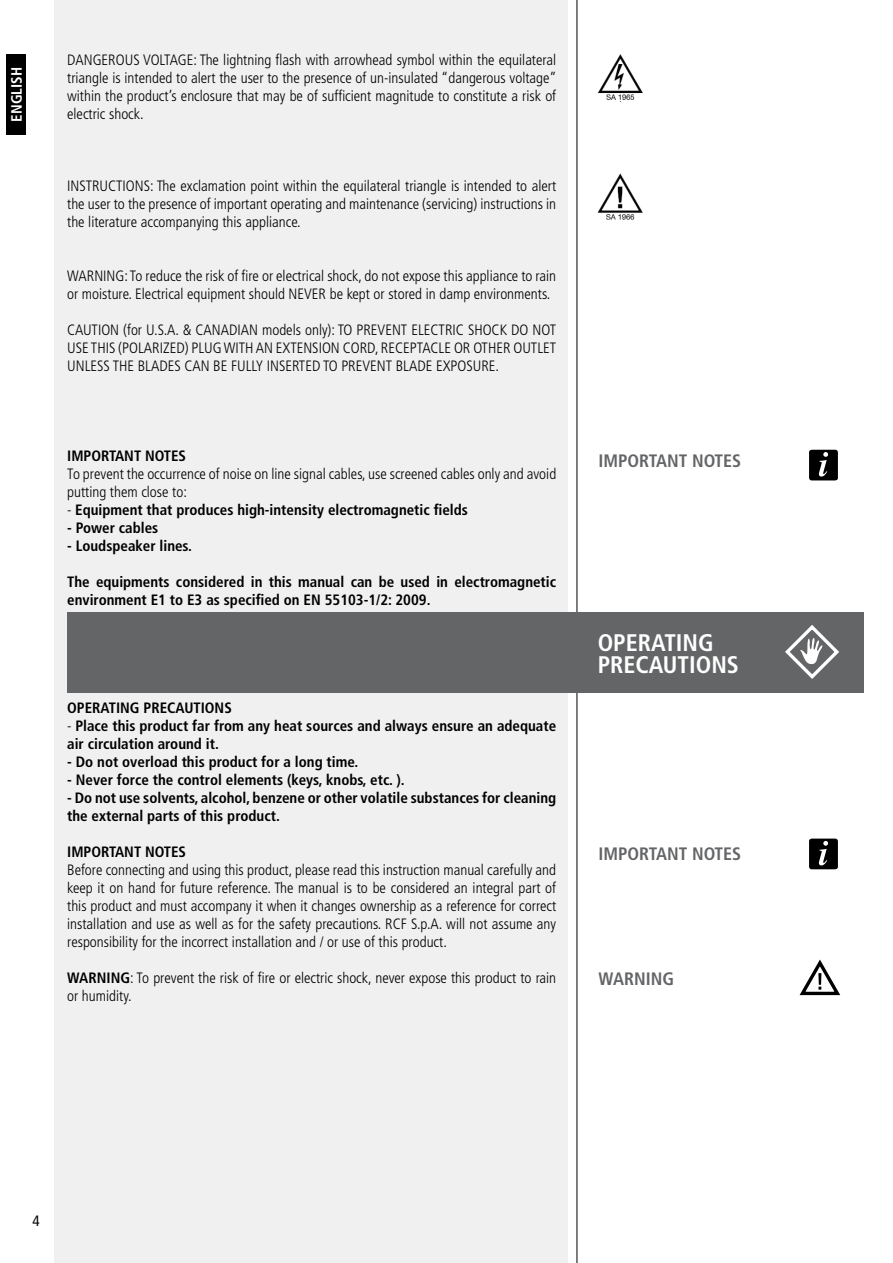
<style>
.page{position:relative;width:893px;height:1263px;background:#fff}
.page>*{position:absolute;margin:0;border:0;box-sizing:border-box;transform-origin:0 0}
.t1{font:700 condensed 24px/22.5px "Frutiger LT Std";color:#fff}
.t2{font:700 condensed 18px "Frutiger LT Std";color:#646567}
.t3{font:300 condensed 15px/18px "Frutiger LT Std";color:#000;text-align:justify}
.t4{font:700 condensed 15px/18px "Frutiger LT Std";color:#000}
.t5{font:700 condensed 15px "Frutiger LT Std";color:#fff}
.t6{font:condensed 15px "Frutiger LT Std";color:#000}
.s1{font-weight:300}
.s2{font-weight:700}
</style>
<div class="page">
<div style="left:54px;top:0;width:514px;height:1263px;background:#f0f0f1"></div>
<hr style="left:577px;top:0;width:1px;height:1263px;background:#000">
<div style="left:6px;top:54px;width:20px;height:81px;background:#000"></div>
<div style="left:67px;top:613px;width:797px;height:80px;background:#646567"></div>
<svg style="left:785px;top:625px;width:54px;height:54px"></svg>
<div style="left:809px;top:450px;width:29px;height:30px;background:#000;border-radius:3px"></div>
<svg style="left:819px;top:452px;width:9px;height:25px"></svg>
<div style="left:809px;top:838px;width:29px;height:31px;background:#000;border-radius:3px"></div>
<svg style="left:819px;top:841px;width:9px;height:24px"></svg>
<svg style="left:799px;top:959px;width:42px;height:37px"></svg>
<img style="left:597px;top:54px;width:46px;height:48px">
<img style="left:597px;top:173px;width:46px;height:47px">
<p class="t5" style="left:8px;top:122px;width:56px;rotate:-90deg">ENGLISH</p>
<p class="t3" style="left:67px;top:51px;width:491px">DANGEROUS VOLTAGE: The lightning flash with arrowhead symbol within the equilateral triangle is intended to alert the user to the presence of un-insulated “dangerous voltage” within the product’s enclosure that may be of sufficient magnitude to constitute a risk of electric shock.</p>
<p class="t3" style="left:67px;top:177px;width:490px">INSTRUCTIONS: The exclamation point within the equilateral triangle is intended to alert the user to the presence of important operating and maintenance (servicing) instructions in the literature accompanying this appliance.</p>
<p class="t3" style="left:67px;top:267px;width:490px">WARNING: To reduce the risk of fire or electrical shock, do not expose this appliance to rain or moisture. Electrical equipment should NEVER be kept or stored in damp environments.</p>
<p class="t3" style="left:67px;top:321px;width:491px">CAUTION (for U.S.A. &amp; CANADIAN models only): TO PREVENT ELECTRIC SHOCK DO NOT USE THIS (POLARIZED) PLUG WITH AN EXTENSION CORD, RECEPTACLE OR OTHER OUTLET UNLESS THE BLADES CAN BE FULLY INSERTED TO PREVENT BLADE EXPOSURE.</p>
<p class="t4" style="left:67px;top:447px;width:120px">IMPORTANT NOTES</p>
<p class="t3" style="left:67px;top:465px;width:491px">To prevent the occurrence of noise on line signal cables, use screened cables only and avoid putting them close to:</p>
<p class="t4" style="left:67px;top:501px;width:402px"><span class="s1">-</span> Equipment that produces high-intensity electromagnetic fields</p>
<p class="t4" style="left:67px;top:519px;width:93px">- Power cables</p>
<p class="t4" style="left:67px;top:537px;width:126px">- Loudspeaker lines.</p>
<p class="t4" style="left:67px;top:573px;width:490px">The equipments considered in this manual can be used in electromagnetic environment E1 to E3 as specified on EN 55103-1/2: 2009.</p>
<p class="t4" style="left:67px;top:699px;width:166px">OPERATING PRECAUTIONS</p>
<p class="t4" style="left:67px;top:717px;width:490px"><span class="s1">-</span> Place this product far from any heat sources and always ensure an adequate air circulation around it.</p>
<p class="t4" style="left:67px;top:753px;width:293px">- Do not overload this product for a long time.</p>
<p class="t4" style="left:67px;top:771px;width:339px">- Never force the control elements (keys, knobs, etc. ).</p>
<p class="t4" style="left:67px;top:789px;width:490px">- Do not use solvents, alcohol, benzene or other volatile substances for cleaning the external parts of this product.</p>
<p class="t4" style="left:67px;top:843px;width:120px">IMPORTANT NOTES</p>
<p class="t3" style="left:67px;top:861px;width:491px">Before connecting and using this product, please read this instruction manual carefully and keep it on hand for future reference. The manual is to be considered an integral part of this product and must accompany it when it changes ownership as a reference for correct installation and use as well as for the safety precautions. RCF S.p.A. will not assume any responsibility for the incorrect installation and / or use of this product.</p>
<p class="t3" style="left:67px;top:969px;width:491px"><span class="s2">WARNING</span>: To prevent the risk of fire or electric shock, never expose this product to rain or humidity.</p>
<p class="t2" style="left:598px;top:450px;width:144px">IMPORTANT NOTES</p>
<h1 class="t1" style="left:598px;top:631px;width:143px">OPERATING<br>PRECAUTIONS</h1>
<p class="t2" style="left:598px;top:843px;width:144px">IMPORTANT NOTES</p>
<p class="t2" style="left:598px;top:968px;width:77px">WARNING</p>
<p class="t6" style="left:33px;top:1211px;width:9px">4</p>
</div>
